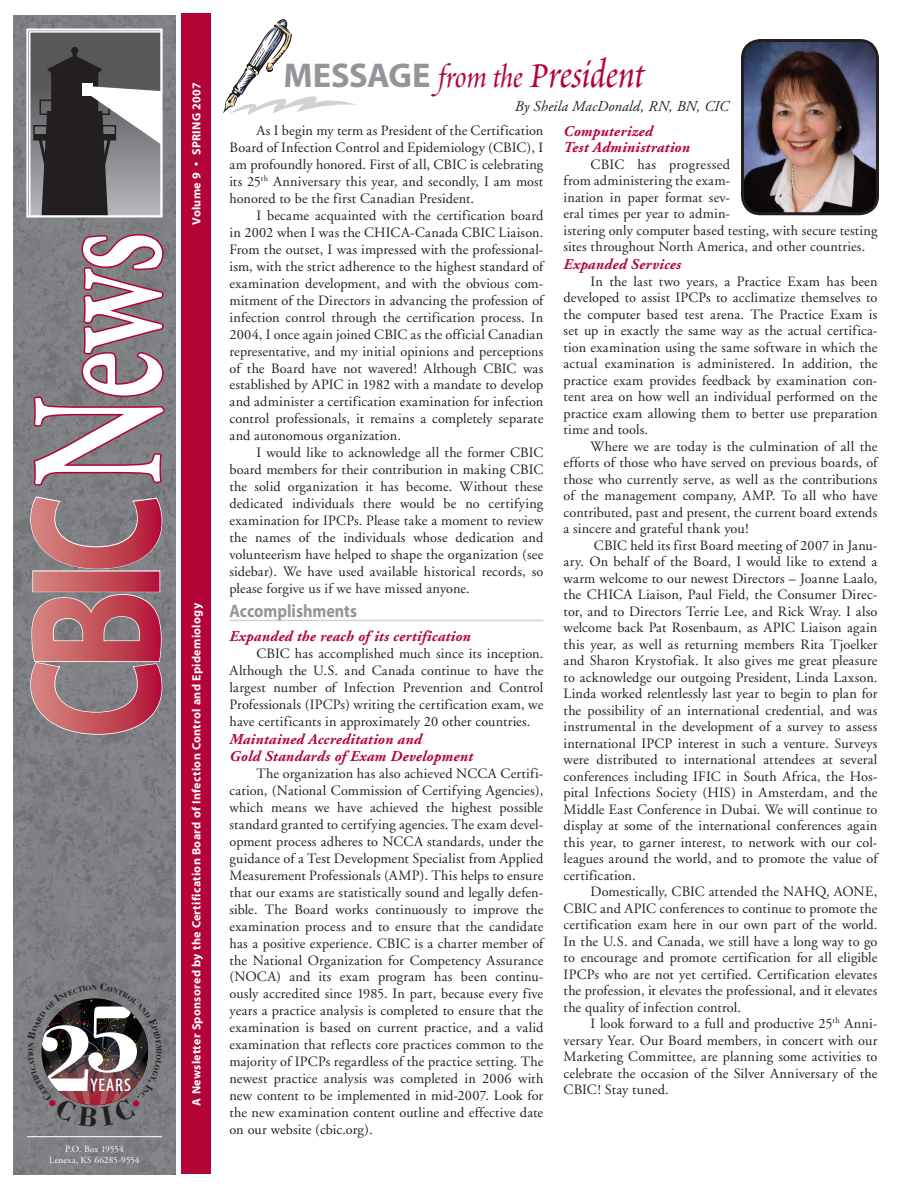
<style>
.page{position:relative;width:918px;height:1188px;background:#fff}
.page>*{position:absolute;margin:0;border:0;box-sizing:border-box;transform-origin:0 0}
.t1{font:600 187.5px "Adobe Garamond";color:#fff;scale:.62 1}
.t2{font:700 98.85px "Bodoni";color:#fff}
.t3{font:45px "Poetica Chancery I";color:#b30437}
.t4{font:18.3px "Adobe Corp ID Myriad Pkg";letter-spacing:.05em;color:#fff}
.t5{font:700 18px "Myriad";letter-spacing:-.005em;color:#939598;scale:.9 1}
.t6{font:italic 700 15px/17px "Adobe Garamond";letter-spacing:.015em;color:#b30437}
.t7{font:italic 15px "Adobe Garamond";letter-spacing:.01em;color:#231f20}
.t8{font:14.25px/17px "Adobe Garamond";letter-spacing:.01em;color:#231f20;text-align:justify}
.t9{font:700 12px "Myriad";letter-spacing:.025em;color:#fff}
.t10{font:9.45px/10.9px "Adobe Garamond";letter-spacing:.005em;color:#fff;text-align:center}
.s1{font-family:"Myriad";font-weight:700;font-size:34.5px;color:#939598}
.s2{font-size:36px}
</style>
<div class="page">
<img style="left:14px;top:15px;width:162px;height:1159px">
<svg style="left:29px;top:31px;width:131px;height:184px;background:#666567"></svg>
<div style="left:26px;top:28px;width:137px;height:190px;border:2px solid #fff"></div>
<svg style="left:30px;top:496px;width:133px;height:239px;background:#a76a71"></svg>
<svg style="left:32px;top:233px;width:134px;height:252px;background:#866974"></svg>
<hr style="left:27px;top:1136px;width:135px;height:1px;background:#fff">
<img style="left:742px;top:40px;width:136px;height:174px;border-radius:18px">
<div style="left:741px;top:39px;width:138px;height:176px;border:3px solid #231f20;border-radius:18px"></div>
<svg style="left:223px;top:19px;width:134px;height:96px"></svg>
<div style="left:182px;top:14px;width:29px;height:1160px;background:#b30437"></div>
<hr style="left:230px;top:620px;width:313px;height:1px;background:#d1d2d4">
<svg style="left:27px;top:983px;width:135px;height:144px;background:#5f5658"></svg>
<h1 class="t1" style="left:-3px;top:486px;width:410px;rotate:-90deg">News</h1>
<h2 class="t2" style="left:36px;top:987px;width:109px">25</h2>
<p class="t4" style="left:90px;top:1076px;width:42px">YEARS</p>
<p class="t10" style="left:49px;top:1143px;width:92px">P.O. Box 19554<br>Lenexa, KS 66285-9554</p>
<p class="t9" style="left:190px;top:225px;width:144px;rotate:-90deg">Volume 9 • SPRING 2007</p>
<p class="t9" style="left:190px;top:89px;width:8px;rotate:-90deg">5</p>
<p class="t9" style="left:190px;top:179px;width:8px;rotate:-90deg">8</p>
<p class="t9" style="left:190px;top:1106px;width:504px;rotate:-90deg">A Newsletter Sponsored by the Certification Board of Infection Control and Epidemiology</p>
<h3 class="t3" style="left:284px;top:53px;width:362px"><span class="s1">MESSAGE</span> <span class="s2">from the</span> President</h3>
<p class="t7" style="left:515px;top:98px;width:216px">By Sheila MacDonald, RN, BN, CIC</p>
<p class="t8" style="left:230px;top:123px;width:315px;text-indent:27px">As I begin my term as President of the Certification Board of Infection Control and Epidemiology (CBIC), I am profoundly honored. First of all, CBIC is celebrating its 25<sup>th</sup> Anniversary this year, and secondly, I am most honored to be the first Canadian President.</p>
<p class="t8" style="left:230px;top:207px;width:315px;text-indent:27px">I became acquainted with the certification board in 2002 when I was the CHICA-Canada CBIC Liaison.<br>From the outset, I was impressed with the professional&shy;ism, with the strict adherence to the highest standard of examination development, and with the obvious com&shy;mitment of the Directors in advancing the profession of infection control through the certification process. In 2004, I once again joined CBIC as the official Canadian representative, and my initial opinions and perceptions of the Board have not wavered! Although CBIC was established by APIC in 1982 with a mandate to develop and administer a certification examination for infection control professionals, it remains a completely separate and autonomous organization.</p>
<p class="t8" style="left:230px;top:445px;width:315px;text-indent:27px">I would like to acknowledge all the former CBIC board members for their contribution in making CBIC the solid organization it has become. Without these dedicated individuals there would be no certifying examination for IPCPs. Please take a moment to review the names of the individuals whose dedication and volunteerism have helped to shape the organization (see sidebar). We have used available historical records, so please forgive us if we have missed anyone.</p>
<p class="t5" style="left:230px;top:602px;width:144px">Accomplishments</p>
<p class="t6" style="left:230px;top:628px;width:243px">Expanded the reach of its certification</p>
<p class="t8" style="left:230px;top:645px;width:315px;text-indent:27px">CBIC has accomplished much since its inception.<br>Although the U.S. and Canada continue to have the largest number of Infection Prevention and Control Professionals (IPCPs) writing the certification exam, we have certificants in approximately 20 other countries.</p>
<p class="t6" style="left:230px;top:731px;width:245px">Maintained Accreditation and<br>Gold Standards of Exam Development</p>
<p class="t8" style="left:230px;top:766px;width:315px;text-indent:27px">The organization has also achieved NCCA Certifi&shy;cation, (National Commission of Certifying Agencies), which means we have achieved the highest possible standard granted to certifying agencies. The exam devel&shy;opment process adheres to NCCA standards, under the guidance of a Test Development Specialist from Applied Measurement Professionals (AMP). This helps to ensure that our exams are statistically sound and legally defen&shy;sible. The Board works continuously to improve the examination process and to ensure that the candidate has a positive experience. CBIC is a charter member of the National Organization for Competency Assurance (NOCA) and its exam program has been continu&shy;ously accredited since 1985. In part, because every five years a practice analysis is completed to ensure that the examination is based on current practice, and a valid examination that reflects core practices common to the majority of IPCPs regardless of the practice setting. The newest practice analysis was completed in 2006 with new content to be implemented in mid-2007. Look for the new examination content outline and effective date on our website (cbic.org).</p>
<p class="t6" style="left:564px;top:123px;width:128px;line-height:16.5px">Computerized<br>Test Administration</p>
<p class="t8" style="left:564px;top:156px;width:315px;line-height:16.5px;text-align:left;text-indent:27px">CBIC has progressed<br>from administering the exam-<br>ination in paper format sev-<br>eral times per year to admin-<br>istering only computer based testing, with secure testing sites throughout North America, and other countries.</p>
<p class="t6" style="left:564px;top:256px;width:119px">Expanded Services</p>
<p class="t8" style="left:564px;top:273px;width:315px;line-height:16.5px;text-indent:27px">In the last two years, a Practice Exam has been developed to assist IPCPs to acclimatize themselves to the computer based test arena. The Practice Exam is set up in exactly the same way as the actual certifica&shy;tion examination using the same software in which the actual examination is administered. In addition, the practice exam provides feedback by examination con&shy;tent area on how well an individual performed on the practice exam allowing them to better use preparation time and tools.</p>
<p class="t8" style="left:564px;top:438px;width:315px;line-height:16.5px;text-indent:27px">Where we are today is the culmination of all the efforts of those who have served on previous boards, of those who currently serve, as well as the contributions of the management company, AMP. To all who have contributed, past and present, the current board extends a sincere and grateful thank you!</p>
<p class="t8" style="left:564px;top:537px;width:315px;line-height:16.5px;text-indent:30px">CBIC held its first Board meeting of 2007 in Janu&shy;ary. On behalf of the Board, I would like to extend a warm welcome to our newest Directors – Joanne Laalo, the CHICA Liaison, Paul Field, the Consumer Direc&shy;tor, and to Directors Terrie Lee, and Rick Wray. I also welcome back Pat Rosenbaum, as APIC Liaison again this year, as well as returning members Rita Tjoelker and Sharon Krystofiak. It also gives me great pleasure to acknowledge our outgoing President, Linda Laxson.<br>Linda worked relentlessly last year to begin to plan for the possibility of an international credential, and was instrumental in the development of a survey to assess international IPCP interest in such a venture. Surveys were distributed to international attendees at several conferences including IFIC in South Africa, the Hos&shy;pital Infections Society (HIS) in Amsterdam, and the Middle East Conference in Dubai. We will continue to display at some of the international conferences again this year, to garner interest, to network with our col&shy;leagues around the world, and to promote the value of certification.</p>
<p class="t8" style="left:564px;top:884px;width:315px;line-height:16.5px;text-indent:27px">Domestically, CBIC attended the NAHQ, AONE, CBIC and APIC conferences to continue to promote the certification exam here in our own part of the world.<br>In the U.S. and Canada, we still have a long way to go to encourage and promote certification for all eligible IPCPs who are not yet certified. Certification elevates the profession, it elevates the professional, and it elevates the quality of infection control.</p>
<p class="t8" style="left:564px;top:1016px;width:315px;line-height:16.5px;text-indent:27px">I look forward to a full and productive 25<sup>th</sup> Anni&shy;versary Year. Our Board members, in concert with our Marketing Committee, are planning some activities to celebrate the occasion of the Silver Anniversary of the CBIC! Stay tuned.</p>
</div>
